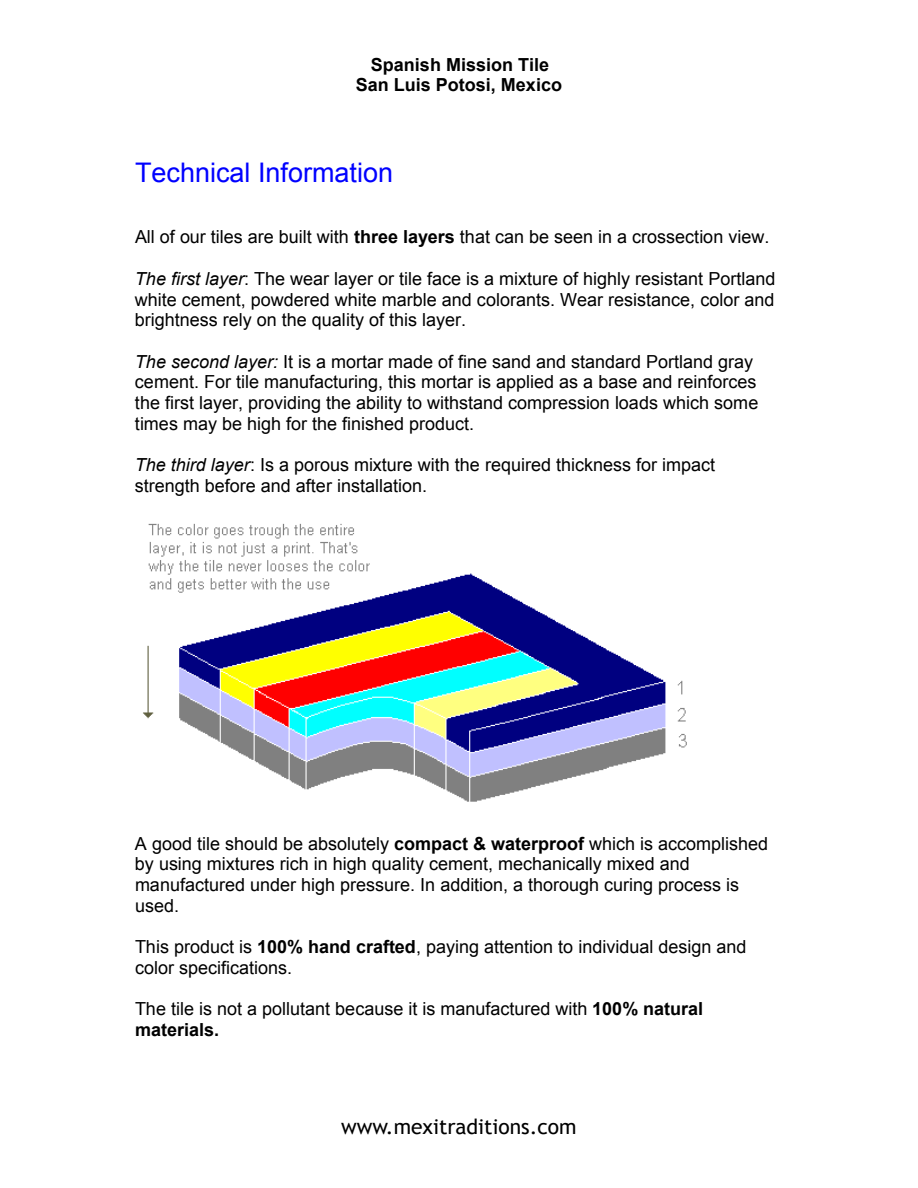
<style>
.page{position:relative;width:918px;height:1188px;background:#fff}
.page>*{position:absolute;margin:0;border:0;box-sizing:border-box;transform-origin:0 0}
.t1{font:27px "Arial";color:#00f}
.t2{font:21px "Trebuchet MS";color:#000}
.t3{font:18px/20.7px "Arial";color:#000}
.t4{font:700 18px/20.7px "Arial";color:#000;text-align:center}
.s1{font-weight:700}
.s2{font-style:italic}
</style>
<div class="page">
<img style="left:143px;top:523px;width:544px;height:279px">
<p class="t4" style="left:356px;top:55px;width:208px">Spanish Mission Tile<br>San Luis Potosi, Mexico</p>
<h1 class="t1" style="left:135px;top:155px;width:260px">Technical Information</h1>
<p class="t3" style="left:135px;top:227px;width:636px">All of our tiles are built with <span class="s1">three layers</span> that can be seen in a crossection view.</p>
<p class="t3" style="left:135px;top:268px;width:642px;text-align:justify"><span class="s2">The first layer</span>: The wear layer or tile face is a mixture of highly resistant Portland white cement, powdered white marble and colorants. Wear resistance, color and brightness rely on the quality of this layer.</p>
<p class="t3" style="left:135px;top:351px;width:625px"><span class="s2">The second layer:</span> It is a mortar made of fine sand and standard Portland gray cement. For tile manufacturing, this mortar is applied as a base and reinforces the first layer, providing the ability to withstand compression loads which some times may be high for the finished product.</p>
<p class="t3" style="left:135px;top:455px;width:582px"><span class="s2">The third layer</span>: Is a porous mixture with the required thickness for impact strength before and after installation.</p>
<p class="t3" style="left:135px;top:833px;width:635px">A good tile should be absolutely <span class="s1">compact &amp; waterproof</span> which is accomplished by using mixtures rich in high quality cement, mechanically mixed and manufactured under high pressure. In addition, a thorough curing process is used.</p>
<p class="t3" style="left:135px;top:937px;width:613px">This product is <span class="s1">100% hand crafted</span>, paying attention to individual design and color specifications.</p>
<p class="t3" style="left:135px;top:999px;width:570px">The tile is not a pollutant because it is manufactured with <span class="s1">100% natural materials.</span></p>
<p class="t2" style="left:341px;top:1114px;width:237px">www.mexitraditions.com</p>
</div>
